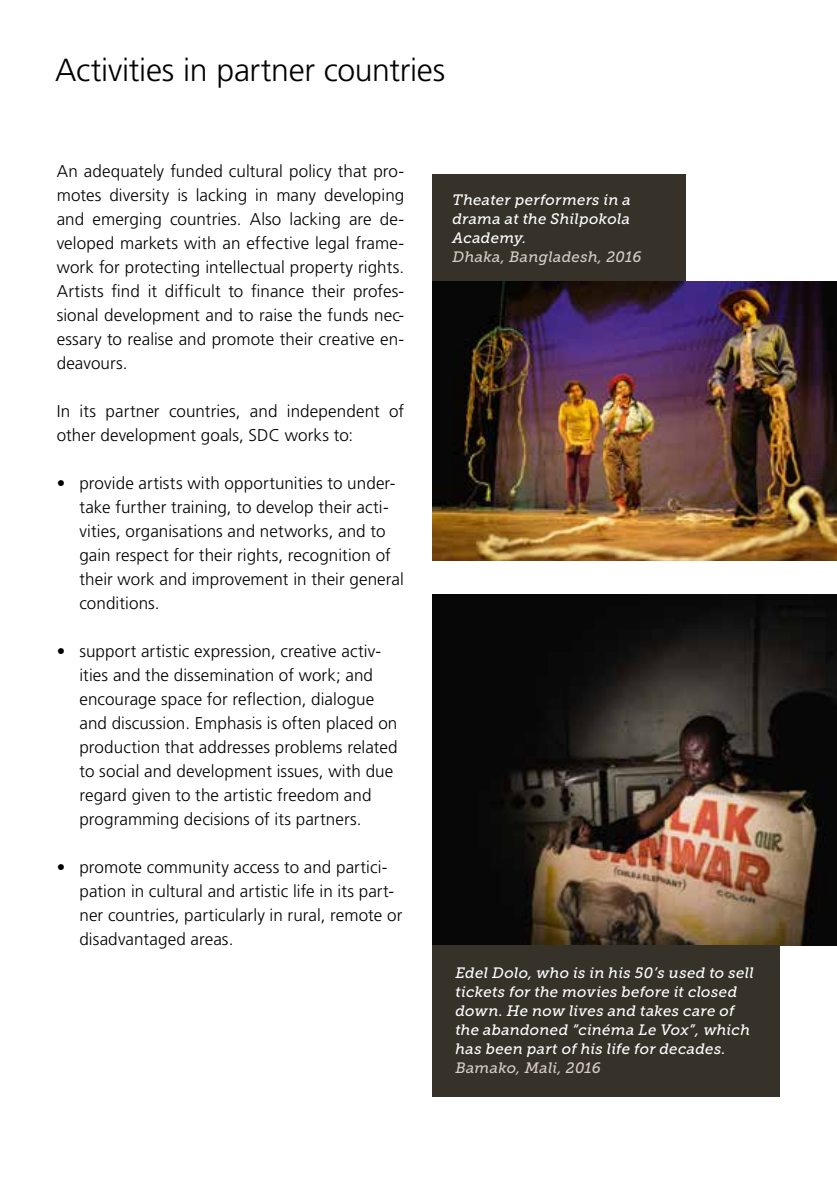
<style>
.page{position:relative;width:837px;height:1191px;background:#fff}
.page>*{position:absolute;margin:0;border:0;box-sizing:border-box;transform-origin:0 0}
.t1{font:300 32px "Frutiger LT Pro";letter-spacing:-.01em;color:#000}
.t2{font:300 17px/24px "Frutiger LT Pro";letter-spacing:.005em;color:#000}
.t3{font:italic 15px/19px "Museo Slab 500";letter-spacing:.015em;color:#fff;text-align:justify}
.t4{font:italic 15px "Museo Slab 500";letter-spacing:.015em;color:#d6cec3}
</style>
<div class="page">
<div style="left:432px;top:174px;width:254px;height:108px;background:#363129"></div>
<img style="left:432px;top:595px;width:404px;height:350px">
<img style="left:432px;top:282px;width:404px;height:279px">
<div style="left:432px;top:945px;width:348px;height:151px;background:#363129"></div>
<h1 class="t1" style="left:55px;top:51px;width:391px">Activities in partner countries</h1>
<p class="t2" style="left:57px;top:159px;width:349px;text-align:justify">An adequately funded cultural policy that pro&shy;motes diversity is lacking in many developing and emerging countries. Also lacking are de&shy;veloped markets with an effective legal frame&shy;work for protecting intellectual property rights.<br>Artists find it difficult to finance their profes&shy;sional development and to raise the funds nec&shy;essary to realise and promote their creative en&shy;deavours.</p>
<p class="t2" style="left:57px;top:399px;width:349px">In its partner countries, and independent of other development goals, SDC works to:</p>
<p class="t2" style="left:79px;top:471px;width:326px;text-indent:-23px">• provide artists with opportunities to under&shy;take further training, to develop their acti&shy;vities, organisations and networks, and to gain respect for their rights, recognition of their work and improvement in their general conditions.</p>
<p class="t2" style="left:79px;top:639px;width:319px;text-indent:-23px">• support artistic expression, creative activ&shy;ities and the dissemination of work; and encourage space for reflection, dialogue and discussion. Emphasis is often placed on production that addresses problems related to social and development issues, with due regard given to the artistic freedom and programming decisions of its partners.</p>
<p class="t2" style="left:79px;top:855px;width:324px;text-indent:-23px">• promote community access to and partici&shy;pation in cultural and artistic life in its part&shy;ner countries, particularly in rural, remote or disadvantaged areas.</p>
<p class="t3" style="left:452px;top:190px;width:180px">Theater performers in a drama at the Shilpokola Academy.</p>
<p class="t4" style="left:452px;top:248px;width:190px">Dhaka, Bangladesh, 2016</p>
<p class="t3" style="left:455px;top:963px;width:300px;text-align:left">Edel Dolo, who is in his 50’s used to sell tickets for the movies before it closed down. He now lives and takes care of the abandoned “cinéma Le Vox”, which has been part of his life for decades.</p>
<p class="t4" style="left:455px;top:1060px;width:147px">Bamako, Mali, 2016</p>
</div>
